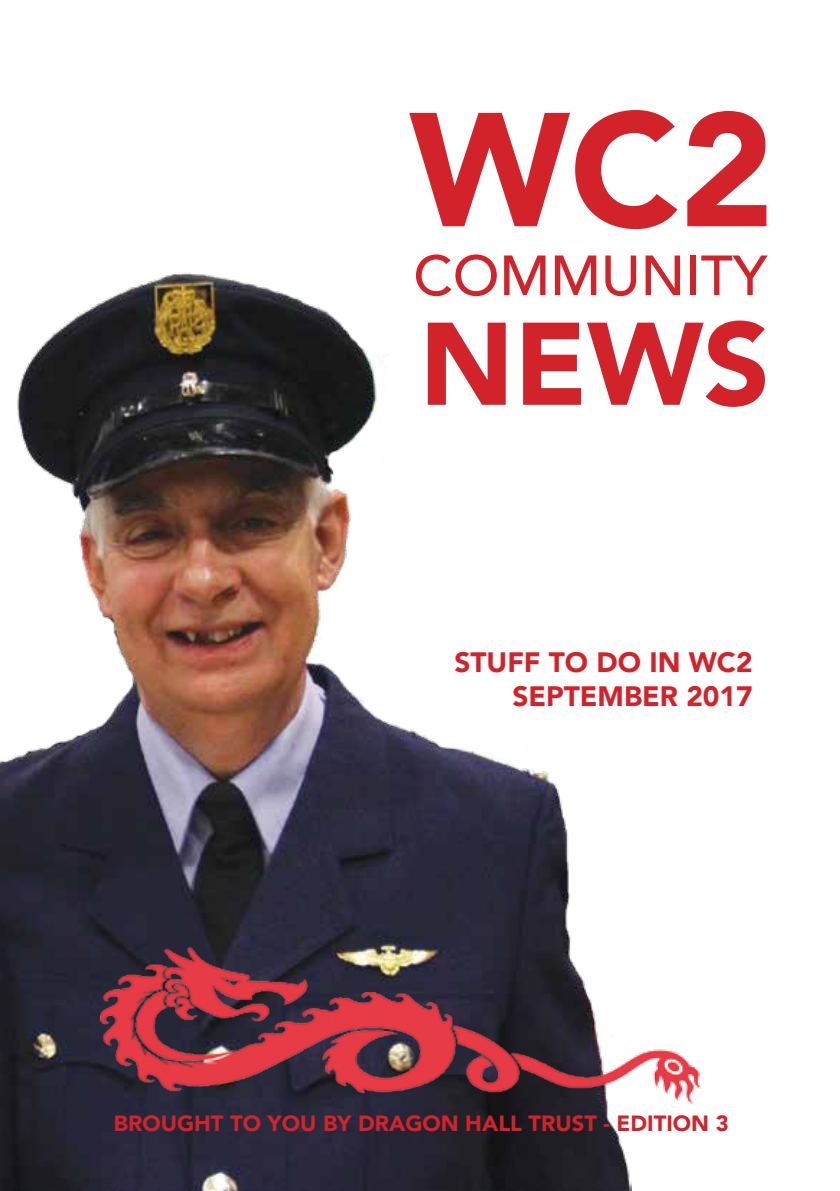
<style>
.page{position:relative;width:840px;height:1191px;background:#fff}
.page>*{position:absolute;margin:0;border:0;box-sizing:border-box;transform-origin:0 0}
.t1{font:900 160px "Avenir";color:#d2232a}
.t2{font:900 116px "Avenir";color:#d2232a}
.t3{font:500 56px "Avenir";color:#d2232a}
.t4{font:900 28px/33.6px "Avenir";color:#d2232a;text-align:right}
.t5{font:900 22px "Avenir";color:#d2232a}
</style>
<div class="page">
<img style="left:0;top:272px;width:631px;height:919px">
<img style="left:82px;top:926px;width:619px;height:182px">
<h1 class="t1" style="left:409px;top:33px;width:366px">WC2</h1>
<h3 class="t3" style="left:413px;top:227px;width:355px">COMMUNITY</h3>
<h2 class="t2" style="left:419px;top:265px;width:352px">NEWS</h2>
<p class="t4" style="left:454px;top:645px;width:300px">STUFF TO DO IN WC2<br>SEPTEMBER 2017</p>
<p class="t5" style="left:114px;top:1104px;width:616px">BROUGHT TO YOU BY DRAGON HALL TRUST - EDITION 3</p>
</div>
